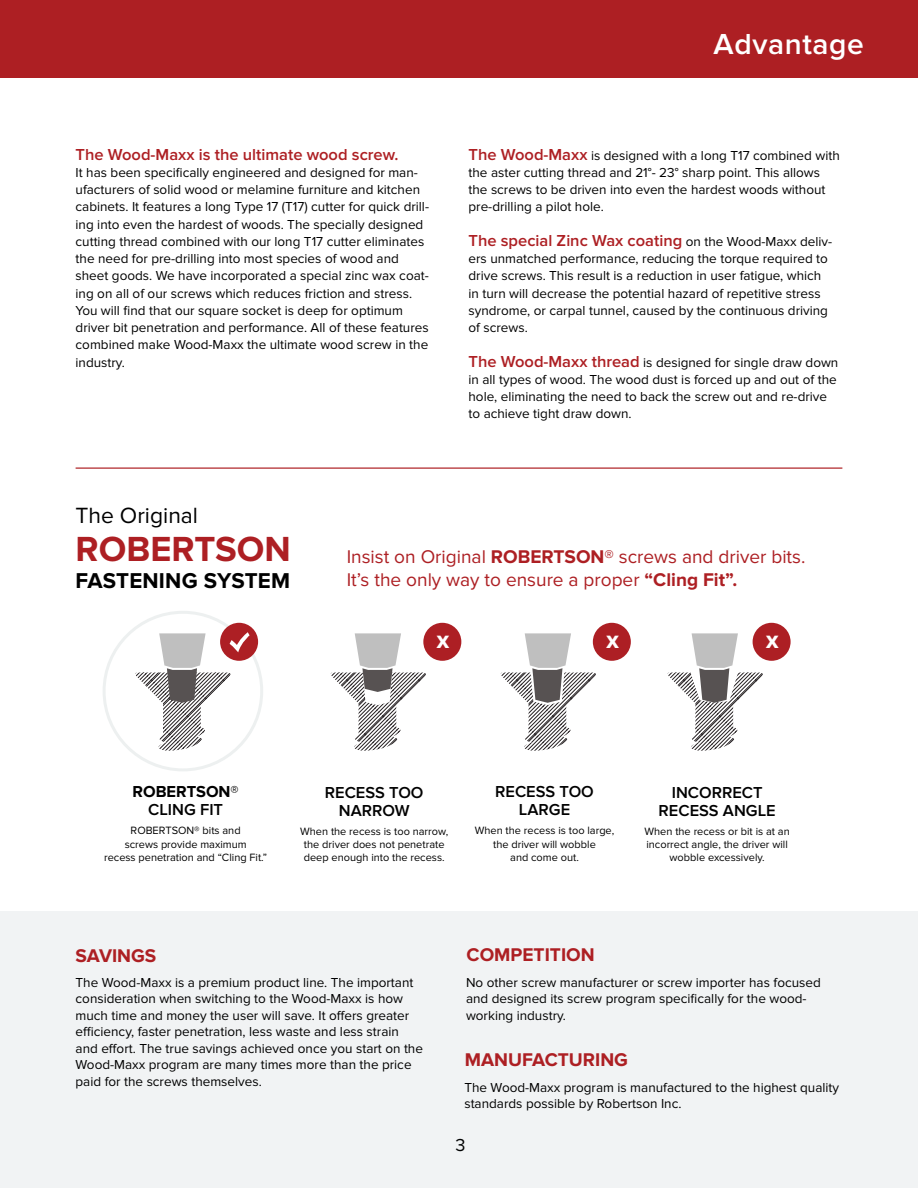
<style>
.page{position:relative;width:918px;height:1188px;background:#fff}
.page>*{position:absolute;margin:0;border:0;box-sizing:border-box;transform-origin:0 0}
.t1{font:700 36.15px "Proxima Nova";color:#ad1f23}
.t2{font:600 30px "Proxima Nova";letter-spacing:.02em;color:#fff}
.t3{font:22.8px "Proxima Nova";color:#000}
.t4{font:700 22.5px "Open Sans";color:#fff}
.t5{font:700 22.2px "Proxima Nova";letter-spacing:.01em;color:#000}
.t6{font:19.05px/23px "Proxima Nova";color:#ad1f23}
.t7{font:700 19.05px "Proxima Nova";color:#ad1f23}
.t8{font:18px "Proxima Nova";color:#000101}
.t9{font:600 16.5px "Proxima Nova";color:#ad1f23}
.t10{font:600 16.5px/17.9px "Proxima Nova";color:#000;text-align:center}
.t11{font:700 16.5px/17.9px "Proxima Nova";color:#000;text-align:center}
.t12{font:13.5px/17.2px "Proxima Nova";color:#000}
.t13{font:10.95px/13.2px "Proxima Nova";color:#000;text-align:center}
.s1{font-weight:600;font-size:16.5px;color:#ad1f23}
.s2{font-weight:400;font-size:13.5px;color:#000}
.s3{font-weight:700}
.s4{font-weight:400}
.s5{font-weight:600}
</style>
<div class="page">
<div style="left:0;top:912px;width:918px;height:276px;background:#f1f3f4"></div>
<div style="left:0;top:0;width:918px;height:78px;background:#ad1f23"></div>
<div style="left:103px;top:611px;width:160px;height:160px;border:3px solid #edf0f0;border-radius:50%"></div>
<div style="left:220px;top:623px;width:38px;height:38px;background:#ad1f24;border-radius:50%"></div>
<svg style="left:330px;top:633px;width:96px;height:118px"></svg>
<svg style="left:500px;top:633px;width:96px;height:118px"></svg>
<svg style="left:667px;top:633px;width:96px;height:118px"></svg>
<svg style="left:133px;top:632px;width:117px;height:119px"></svg>
<div style="left:423px;top:623px;width:38px;height:38px;background:#ad1f24;border-radius:50%"></div>
<div style="left:593px;top:623px;width:38px;height:38px;background:#ad1f24;border-radius:50%"></div>
<div style="left:753px;top:623px;width:38px;height:38px;background:#ad1f24;border-radius:50%"></div>
<hr style="left:76px;top:468px;width:766px;height:1px;background:#ad1f23">
<p class="t9" style="left:76px;top:145px;width:325px">The Wood-Maxx is the ultimate wood screw.</p>
<p class="t12" style="left:76px;top:164px;width:355px">It has been specifically engineered and designed for man&shy;ufacturers of solid wood or melamine furniture and kitchen cabinets. It features a long Type 17 (T17) cutter for quick drill&shy;ing into even the hardest of woods. The specially designed cutting thread combined with our long T17 cutter eliminates the need for pre-drilling into most species of wood and sheet goods. We have incorporated a special zinc wax coat&shy;ing on all of our screws which reduces friction and stress.<br>You will find that our square socket is deep for optimum driver bit penetration and performance. All of these features combined make Wood-Maxx the ultimate wood screw in the industry.</p>
<h2 class="t2" style="left:714px;top:27px;width:152px">Advantage</h2>
<p class="t12" style="left:469px;top:147px;width:373px"><span class="s1">The Wood-Maxx</span> is designed with a long T17 combined with the aster cutting thread and 21°- 23° sharp point. This allows the screws to be driven into even the hardest woods without pre-drilling a pilot hole.</p>
<p class="t9" style="left:469px;top:231px;width:365px">The special Zinc Wax coating <span class="s2">on the Wood-Maxx deliv-</span></p>
<p class="t12" style="left:469px;top:250px;width:361px">ers unmatched performance, reducing the torque required to drive screws. This result is a reduction in user fatigue, which in turn will decrease the potential hazard of repetitive stress syndrome, or carpal tunnel, caused by the continuous driving of screws.</p>
<p class="t12" style="left:469px;top:354px;width:371px"><span class="s1">The Wood-Maxx thread</span> is designed for single draw down in all types of wood. The wood dust is forced up and out of the hole, eliminating the need to back the screw out and re-drive to achieve tight draw down.</p>
<h3 class="t3" style="left:76px;top:502px;width:124px">The Original</h3>
<h1 class="t1" style="left:76px;top:528px;width:217px">ROBERTSON</h1>
<h3 class="t5" style="left:76px;top:568px;width:216px">FASTENING SYSTEM</h3>
<h3 class="t6" style="left:347px;top:546px;width:460px">Insist on Original <span class="s3">ROBERTSON</span>® screws and driver bits.<br>It’s the only way to ensure a proper <span class="s3">“Cling Fit”.</span></h3>
<h3 class="t4" style="left:436px;top:624px;width:15px">x</h3>
<h3 class="t4" style="left:606px;top:624px;width:15px">x</h3>
<h3 class="t4" style="left:766px;top:624px;width:15px">x</h3>
<p class="t11" style="left:133px;top:783px;width:108px">ROBERTSON<span class="s4">®<br></span><span class="s5">CLING FIT</span></p>
<p class="t13" style="left:104px;top:824px;width:165px">ROBERTSON® bits and<br>screws provide maximum<br>recess penetration and “Cling Fit.”</p>
<p class="t10" style="left:325px;top:784px;width:100px">RECESS TOO<br>NARROW</p>
<p class="t13" style="left:300px;top:825px;width:150px">When the recess is too narrow, the driver does not penetrate deep enough into the recess.</p>
<p class="t10" style="left:495px;top:783px;width:100px">RECESS TOO<br>LARGE</p>
<p class="t13" style="left:475px;top:824px;width:141px">When the recess is too large, the driver will wobble<br>and come out.</p>
<p class="t10" style="left:659px;top:784px;width:119px">INCORRECT<br>RECESS ANGLE</p>
<p class="t13" style="left:645px;top:825px;width:147px">When the recess or bit is at an incorrect angle, the driver will wobble excessively.</p>
<h3 class="t7" style="left:76px;top:944px;width:82px">SAVINGS</h3>
<h3 class="t7" style="left:467px;top:943px;width:130px">COMPETITION</h3>
<p class="t12" style="left:76px;top:974px;width:349px;line-height:16.5px">The Wood-Maxx is a premium product line. The important consideration when switching to the Wood-Maxx is how much time and money the user will save. It offers greater efficiency, faster penetration, less waste and less strain and effort. The true savings achieved once you start on the Wood-Maxx program are many times more than the price paid for the screws themselves.</p>
<p class="t12" style="left:466px;top:974px;width:356px;line-height:16.5px">No other screw manufacturer or screw importer has focused and designed its screw program specifically for the wood&shy;working industry.</p>
<h3 class="t7" style="left:465px;top:1049px;width:165px">MANUFACTURING</h3>
<p class="t12" style="left:464px;top:1079px;width:376px;line-height:16.5px">The Wood-Maxx program is manufactured to the highest quality standards possible by Robertson Inc.</p>
<h3 class="t8" style="left:456px;top:1135px;width:12px">3</h3>
</div>
